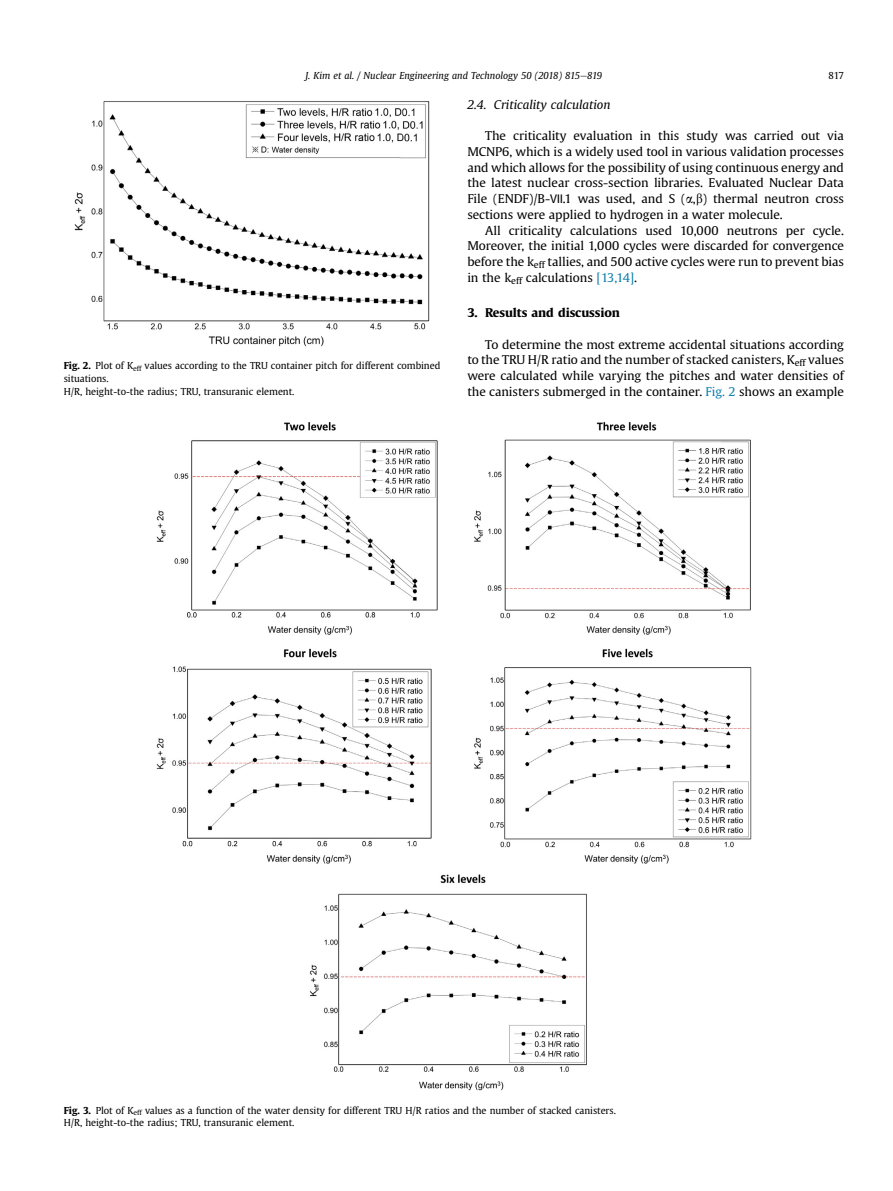
<style>
.page{position:relative;width:893px;height:1191px;background:#fff}
.page>*{position:absolute;margin:0;border:0;box-sizing:border-box;transform-origin:0 0}
.t1{font:12px/15.8px "Adv OT863180 fb";color:#000;text-align:justify;scale:1.04 1}
.t2{font:12px "Adv O Tb 92 eb 7 df.I";color:#000;scale:1.04 1}
.t3{font:12px "Adv O Tb 83 ee 1 dd.B";color:#000;scale:1.04 1}
.t4{font:9.6px/12.9px "Adv OT863180 fb";color:#000}
.t5{font:9.6px "Adv O Tb 92 eb 7 df.I";color:#000}
.s1{font-family:"Adv PS44 A44 B"}
.s2{font-family:"Adv O Tb 83 ee 1 dd.B"}
.s3{font-family:"Adv TT2876772 e"}
.s4{font-family:"Adv P3 F4 C13";font-size:13.8px}
.s5{color:#0d7fac}
</style>
<div class="page">
<img style="left:75px;top:101px;width:355px;height:246px">
<img style="left:156px;top:422px;width:595px;height:668px">
<p class="t5" style="left:305px;top:72px;width:298px">J. Kim et al. / Nuclear Engineering and Technology 50 (2018) 815<span class="s1">e</span>819</p>
<p class="t4" style="left:828px;top:70px;width:17px">817</p>
<p class="t4" style="left:64px;top:360px;width:378px"><span class="s2">Fig. 2.</span> Plot of K<sub>eff</sub> values according to the TRU container pitch for different combined situations.<br>H/R, height-to-the radius; TRU, transuranic element.</p>
<p class="t2" style="left:467px;top:99px;width:139px">2.4. Criticality calculation</p>
<p class="t1" style="left:467px;top:129px;width:364px;text-indent:18px">The criticality evaluation in this study was carried out via MCNP6, which is a widely used tool in various validation processes and which allows for the possibility of using continuous energy and the latest nuclear cross-section libraries. Evaluated Nuclear Data File (ENDF)/B-<span class="s3">Ⅶ</span>.1 was used, and S (<span class="s4">a</span>,<span class="s4">b</span>) thermal neutron cross sections were applied to hydrogen in a water molecule.</p>
<p class="t1" style="left:467px;top:223px;width:364px;text-indent:18px">All criticality calculations used 10,000 neutrons per cycle.<br>Moreover, the initial 1,000 cycles were discarded for convergence before the k<sub>eff</sub> tallies, and 500 active cycles were run to prevent bias in the k<sub>eff</sub> calculations <span class="s5">[13,14]</span>.</p>
<p class="t3" style="left:467px;top:308px;width:148px">3. Results and discussion</p>
<p class="t1" style="left:467px;top:337px;width:364px;text-indent:18px">To determine the most extreme accidental situations according to the TRU H/R ratio and the number of stacked canisters, K<sub>eff</sub> values were calculated while varying the pitches and water densities of the canisters submerged in the container. <span class="s5">Fig. 2</span> shows an example</p>
<p class="t4" style="left:64px;top:1104px;width:554px"><span class="s2">Fig. 3.</span> Plot of K<sub>eff</sub> values as a function of the water density for different TRU H/R ratios and the number of stacked canisters.<br>H/R, height-to-the radius; TRU, transuranic element.</p>
</div>
